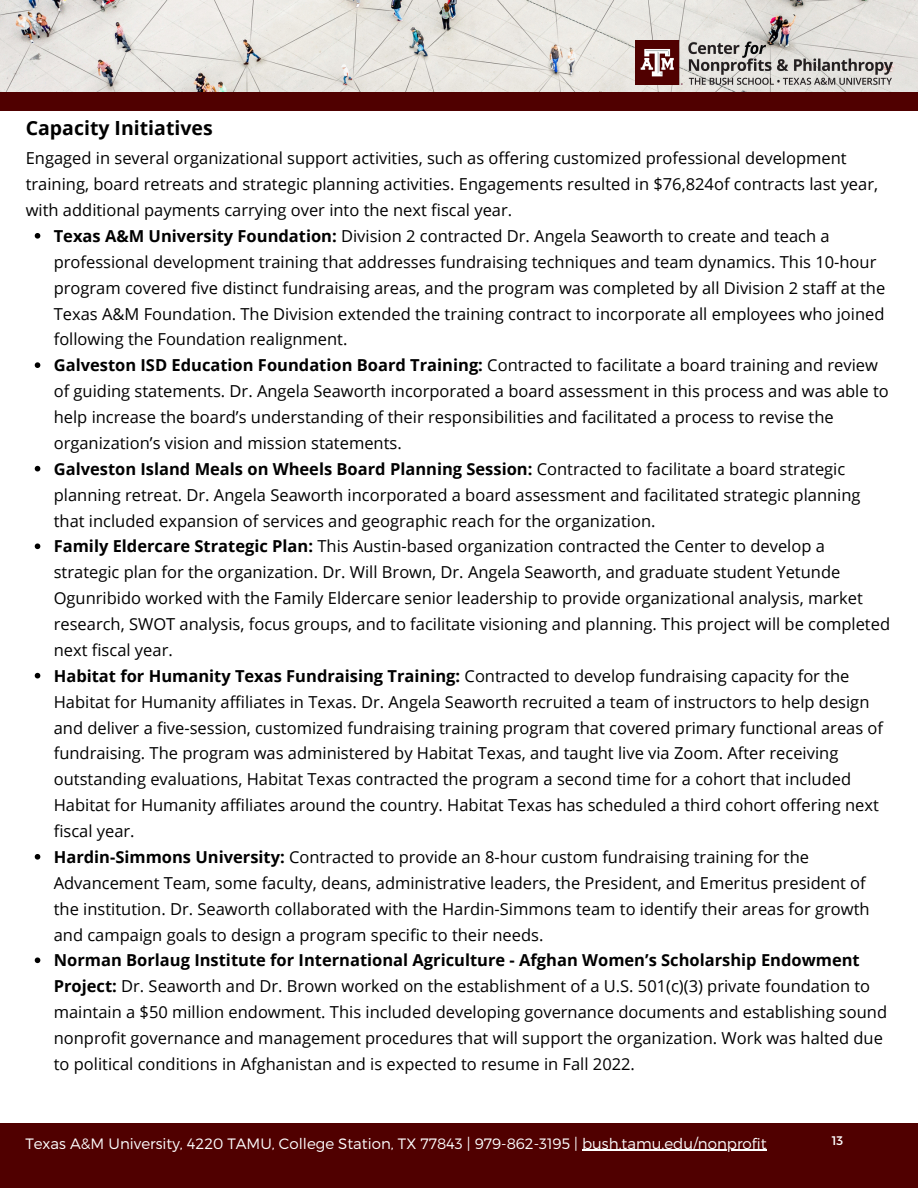
<style>
.page{position:relative;width:918px;height:1188px;background:#fff}
.page>*{position:absolute;margin:0;border:0;box-sizing:border-box;transform-origin:0 0}
.t1{font:700 19.5px "Open Sans";color:#000}
.t2{font:16.5px/25.8px "Open Sans";color:#000}
.t3{font:300 15px "Montserrat";color:#fff}
.t4{font:12.45px "Montserrat";color:#fff}
.s1{font-weight:700}
</style>
<div class="page">
<svg style="left:35px;top:233px;width:5px;height:6px"></svg>
<svg style="left:35px;top:362px;width:5px;height:6px"></svg>
<svg style="left:35px;top:466px;width:5px;height:5px"></svg>
<svg style="left:35px;top:543px;width:5px;height:6px"></svg>
<svg style="left:35px;top:673px;width:5px;height:5px"></svg>
<svg style="left:35px;top:854px;width:5px;height:6px"></svg>
<svg style="left:35px;top:957px;width:5px;height:6px"></svg>
<div style="left:0;top:1124px;width:918px;height:64px;background:#500000"></div>
<hr style="left:582px;top:1150px;width:185px;height:1px;background:#fff">
<img style="left:0;top:0;width:918px;height:92px">
<div style="left:0;top:92px;width:918px;height:18px;background:#500000"></div>
<img style="left:636px;top:41px;width:256px;height:44px">
<p class="t1" style="left:26px;top:114px;width:189px">Capacity Initiatives</p>
<p class="t2" style="left:26px;top:145px;width:854px">Engaged in several organizational support activities, such as offering customized professional development training, board retreats and strategic planning activities. Engagements resulted in $76,824of contracts last year, with additional payments carrying over into the next fiscal year.</p>
<p class="t2" style="left:54px;top:223px;width:833px"><span class="s1">Texas A&amp;M University Foundation:</span> Division 2 contracted Dr. Angela Seaworth to create and teach a professional development training that addresses fundraising techniques and team dynamics. This 10-hour program covered five distinct fundraising areas, and the program was completed by all Division 2 staff at the Texas A&amp;M Foundation. The Division extended the training contract to incorporate all employees who joined following the Foundation realignment.</p>
<p class="t2" style="left:54px;top:352px;width:837px"><span class="s1">Galveston ISD Education Foundation Board Training:</span> Contracted to facilitate a board training and review of guiding statements. Dr. Angela Seaworth incorporated a board assessment in this process and was able to help increase the board’s understanding of their responsibilities and facilitated a process to revise the organization’s vision and mission statements.</p>
<p class="t2" style="left:54px;top:456px;width:808px"><span class="s1">Galveston Island Meals on Wheels Board Planning Session:</span> Contracted to facilitate a board strategic planning retreat. Dr. Angela Seaworth incorporated a board assessment and facilitated strategic planning that included expansion of services and geographic reach for the organization.</p>
<p class="t2" style="left:54px;top:533px;width:838px"><span class="s1">Family Eldercare Strategic Plan:</span> This Austin-based organization contracted the Center to develop a strategic plan for the organization. Dr. Will Brown, Dr. Angela Seaworth, and graduate student Yetunde Ogunribido worked with the Family Eldercare senior leadership to provide organizational analysis, market research, SWOT analysis, focus groups, and to facilitate visioning and planning. This project will be completed next fiscal year.</p>
<p class="t2" style="left:54px;top:663px;width:831px"><span class="s1">Habitat for Humanity Texas Fundraising Training:</span> Contracted to develop fundraising capacity for the Habitat for Humanity affiliates in Texas. Dr. Angela Seaworth recruited a team of instructors to help design and deliver a five-session, customized fundraising training program that covered primary functional areas of fundraising. The program was administered by Habitat Texas, and taught live via Zoom. After receiving outstanding evaluations, Habitat Texas contracted the program a second time for a cohort that included Habitat for Humanity affiliates around the country. Habitat Texas has scheduled a third cohort offering next fiscal year.</p>
<p class="t2" style="left:54px;top:844px;width:817px"><span class="s1">Hardin-Simmons University:</span> Contracted to provide an 8-hour custom fundraising training for the Advancement Team, some faculty, deans, administrative leaders, the President, and Emeritus president of the institution. Dr. Seaworth collaborated with the Hardin-Simmons team to identify their areas for growth and campaign goals to design a program specific to their needs.</p>
<p class="t2" style="left:54px;top:947px;width:835px"><span class="s1">Norman Borlaug Institute for International Agriculture - Afghan Women’s Scholarship Endowment Project:</span> Dr. Seaworth and Dr. Brown worked on the establishment of a U.S. 501(c)(3) private foundation to maintain a $50 million endowment. This included developing governance documents and establishing sound nonprofit governance and management procedures that will support the organization. Work was halted due to political conditions in Afghanistan and is expected to resume in Fall 2022.</p>
<p class="t3" style="left:25px;top:1134px;width:743px">Texas A&amp;M University, 4220 TAMU, College Station, TX 77843 | 979-862-3195 | bush.tamu.edu/nonprofit</p>
<p class="t4" style="left:832px;top:1133px;width:13px">13</p>
</div>
